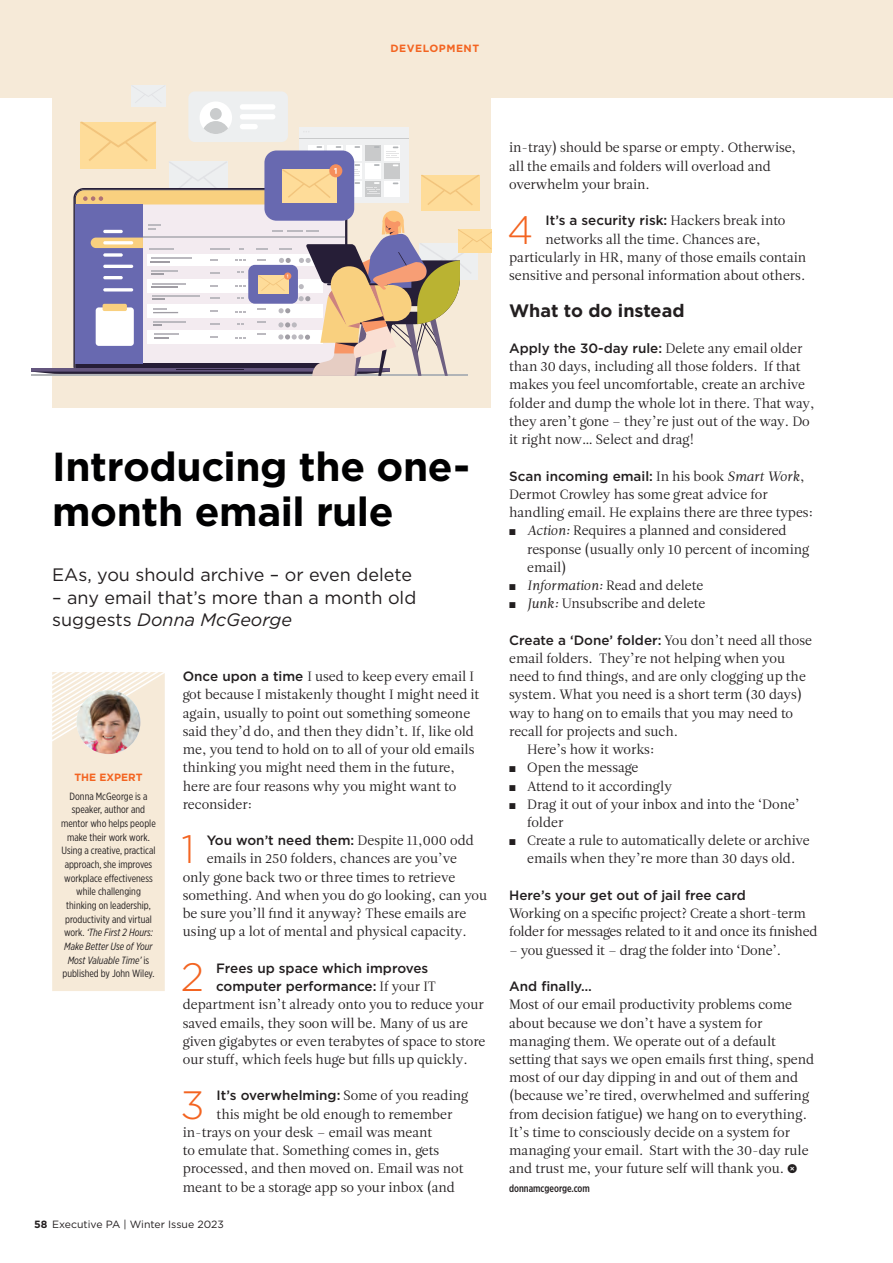
<style>
.page{position:relative;width:893px;height:1263px;background:#fff}
.page>*{position:absolute;margin:0;border:0;box-sizing:border-box;transform-origin:0 0}
.t1{font:700 40.5px/45.6px "Gotham";letter-spacing:-.01em;color:#000001}
.t2{font:300 39.6px "Gotham";color:#f36421}
.t3{font:18px/22.8px "Gotham";color:#231f20}
.t4{font:700 18px "Gotham";color:#231f20}
.t5{font:13.5px/18.3px "Leitura Two";color:#231f20}
.t6{font:500 13.5px/18.1px "Gotham";color:#231f20}
.t7{font:10.5px/13.6px "Gotham X Narrow";color:#231f20;text-align:center}
.t8{font:10.5px "Gotham";color:#231f20}
.t9{font:500 10.5px "Gotham X Narrow";color:#231f20}
.t10{font:700 10.5px "Gotham";letter-spacing:.05em;color:#f36421}
.t11{font:700 10.5px "Gotham";color:#f36421}
.s1{font-style:italic}
.s2{font-family:"Gotham";font-weight:500}
.s3{font-family:"Leitura Two";font-weight:400}
.s4{font-weight:700}
.s5{font-family:"Leitura Two";font-weight:400;font-style:italic}
</style>
<div class="page">
<div style="left:52px;top:672px;width:113px;height:319px;background:#f6ead8"></div>
<img style="left:77px;top:690px;width:63px;height:64px;border-radius:32px">
<div style="left:0;top:0;width:893px;height:98px;background:#f6ead8"></div>
<div style="left:52px;top:0;width:439px;height:408px;background:#f6ead8"></div>
<div style="left:300px;top:127px;width:109px;height:75px;background:#eff0f1"></div>
<hr style="left:300px;top:138px;width:109px;height:1px;background:#c9cacb">
<div style="left:385px;top:145px;width:15px;height:15px;background:#fff"></div>
<div style="left:365px;top:145px;width:16px;height:15px;background:#c9cacb"></div>
<div style="left:346px;top:145px;width:16px;height:15px;background:#fff"></div>
<div style="left:385px;top:163px;width:15px;height:15px;background:#c9cacb"></div>
<div style="left:365px;top:163px;width:16px;height:15px;background:#fff"></div>
<div style="left:346px;top:163px;width:16px;height:15px;background:#fff"></div>
<svg style="left:374px;top:164px;width:6px;height:2px"></svg>
<div style="left:385px;top:181px;width:15px;height:15px;background:#fff"></div>
<div style="left:365px;top:181px;width:16px;height:15px;background:#c9cacb"></div>
<div style="left:346px;top:181px;width:16px;height:15px;background:#fff"></div>
<svg style="left:386px;top:146px;width:13px;height:12px"></svg>
<svg style="left:367px;top:182px;width:13px;height:12px"></svg>
<svg style="left:75px;top:204px;width:190px;height:9px"></svg>
<div style="left:76px;top:204px;width:67px;height:160px;background:#6869b0"></div>
<div style="left:264px;top:150px;width:90px;height:71px;background:#6869b0;border-radius:12px"></div>
<div style="left:421px;top:175px;width:58px;height:36px;background:#fedc99"></div>
<svg style="left:421px;top:175px;width:58px;height:30px"></svg>
<svg style="left:75px;top:85px;width:285px;height:119px"></svg>
<div style="left:240px;top:104px;width:35px;height:6px;background:#fff;border-radius:3px"></div>
<div style="left:240px;top:114px;width:35px;height:5px;background:#fff;border-radius:3px"></div>
<div style="left:240px;top:124px;width:18px;height:5px;background:#fff;border-radius:3px"></div>
<svg style="left:382px;top:210px;width:22px;height:21px"></svg>
<svg style="left:31px;top:213px;width:460px;height:163px"></svg>
<p class="t10" style="left:391px;top:42px;width:90px">DEVELOPMENT</p>
<h1 class="t1" style="left:52px;top:443px;width:419px">Introducing the one&shy;month email rule</h1>
<h3 class="t3" style="left:52px;top:563px;width:361px">EAs, you should archive – or even delete</h3>
<h3 class="t3" style="left:52px;top:585px;width:366px">– any email that’s more than a month old suggests <span class="s1">Donna McGeorge</span></h3>
<p class="t11" style="left:74px;top:771px;width:70px">THE EXPERT</p>
<p class="t7" style="left:61px;top:789px;width:96px">Donna McGeorge is a speaker, author and mentor who helps people make their work work.<br>Using a creative, practical approach, she improves workplace effectiveness while challenging thinking on leadership, productivity and virtual work. <span class="s1">‘The First 2 Hours:<br>Make Better Use of Your<br>Most Valuable Time’</span> is published by John Wiley.</p>
<p class="t5" style="left:183px;top:667px;width:298px"><span class="s2">Once upon a time</span> I used to keep every email I got because I mistakenly thought I might need it again, usually to point out something someone said they’d do, and then they didn’t. If, like old me, you tend to hold on to all of your old emails thinking you might need them in the future, here are four reasons why you might want to reconsider:</p>
<h2 class="t2" style="left:182px;top:824px;width:15px">1</h2>
<p class="t6" style="left:207px;top:831px;width:269px">You won’t need them: <span class="s3">Despite 11,000 odd</span></p>
<p class="t5" style="left:183px;top:850px;width:306px;text-indent:24px">emails in 250 folders, chances are you’ve only gone back two or three times to retrieve something. And when you do go looking, can you be sure you’ll find it anyway? These emails are using up a lot of mental and physical capacity.</p>
<h2 class="t2" style="left:181px;top:952px;width:25px">2</h2>
<p class="t6" style="left:216px;top:959px;width:222px">Frees up space which improves computer performance: <span class="s3">If your IT</span></p>
<p class="t5" style="left:183px;top:996px;width:304px">department isn’t already onto you to reduce your saved emails, they soon will be. Many of us are given gigabytes or even terabytes of space to store our stuff, which feels huge but fills up quickly.</p>
<h2 class="t2" style="left:181px;top:1079px;width:26px">3</h2>
<p class="t6" style="left:217px;top:1086px;width:253px">It’s overwhelming: <span class="s3">Some of you reading</span></p>
<p class="t5" style="left:183px;top:1105px;width:283px;text-indent:34px">this might be old enough to remember in-trays on your desk – email was meant<br>to emulate that. Something comes in, gets processed, and then moved on. Email was not meant to be a storage app so your inbox (and</p>
<p class="t8" style="left:34px;top:1218px;width:191px"><span class="s4">58</span> Executive PA | Winter Issue 2023</p>
<p class="t5" style="left:509px;top:139px;width:288px">in-tray) should be sparse or empty. Otherwise, all the emails and folders will overload and overwhelm your brain.</p>
<h2 class="t2" style="left:507px;top:205px;width:28px">4</h2>
<p class="t6" style="left:545px;top:211px;width:242px">It’s a security risk: <span class="s3">Hackers break into</span></p>
<p class="t5" style="left:509px;top:230px;width:299px;text-indent:36px">networks all the time. Chances are, particularly in HR, many of those emails contain sensitive and personal information about others.</p>
<h3 class="t4" style="left:509px;top:298px;width:177px">What to do instead</h3>
<p class="t6" style="left:509px;top:339px;width:295px">Apply the 30-day rule: <span class="s3">Delete any email older</span></p>
<p class="t5" style="left:509px;top:358px;width:307px">than 30 days, including all those folders. If that makes you feel uncomfortable, create an archive folder and dump the whole lot in there. That way, they aren’t gone – they’re just out of the way. Do it right now… Select and drag!</p>
<p class="t6" style="left:509px;top:467px;width:297px">Scan incoming email: <span class="s3">In his book</span> <span class="s5">Smart Work</span><span class="s3">,</span></p>
<p class="t5" style="left:509px;top:485px;width:260px">Dermot Crowley has some great advice for</p>
<p class="t5" style="left:509px;top:503px;width:305px">handling email. He explains there are three types:</p>
<p class="t5" style="left:527px;top:522px;width:261px"><span class="s1">Action:</span> Requires a planned and considered</p>
<p class="t5" style="left:527px;top:540px;width:284px">response (usually only 10 percent of incoming</p>
<p class="t5" style="left:527px;top:558px;width:41px">email)</p>
<p class="t5" style="left:527px;top:576px;width:178px"><span class="s1">Information:</span> Read and delete</p>
<p class="t5" style="left:527px;top:595px;width:180px"><span class="s1">Junk:</span> Unsubscribe and delete</p>
<p class="t6" style="left:509px;top:631px;width:304px">Create a ‘Done’ folder: <span class="s3">You don’t need all those</span></p>
<p class="t5" style="left:509px;top:649px;width:277px">email folders. They’re not helping when you</p>
<p class="t5" style="left:509px;top:667px;width:298px">need to find things, and are only clogging up the</p>
<p class="t5" style="left:509px;top:686px;width:294px">system. What you need is a short term (30 days)</p>
<p class="t5" style="left:509px;top:704px;width:285px">way to hang on to emails that you may need to</p>
<p class="t5" style="left:509px;top:722px;width:170px">recall for projects and such.</p>
<p class="t5" style="left:527px;top:740px;width:129px">Here’s how it works:</p>
<p class="t5" style="left:527px;top:759px;width:113px">Open the message</p>
<p class="t5" style="left:527px;top:777px;width:146px">Attend to it accordingly</p>
<p class="t5" style="left:527px;top:795px;width:274px">Drag it out of your inbox and into the ‘Done’</p>
<p class="t5" style="left:527px;top:813px;width:38px">folder</p>
<p class="t5" style="left:527px;top:832px;width:284px">Create a rule to automatically delete or archive</p>
<p class="t5" style="left:527px;top:850px;width:270px">emails when they’re more than 30 days old.</p>
<p class="t6" style="left:509px;top:886px;width:238px">Here’s your get out of jail free card</p>
<p class="t5" style="left:509px;top:904px;width:310px">Working on a specific project? Create a short-term folder for messages related to it and once its finished</p>
<p class="t5" style="left:509px;top:941px;width:273px">– you guessed it – drag the folder into ‘Done’.</p>
<p class="t6" style="left:509px;top:977px;width:84px">And finally…</p>
<p class="t5" style="left:509px;top:996px;width:306px">Most of our email productivity problems come about because we don’t have a system for managing them. We operate out of a default setting that says we open emails first thing, spend most of our day dipping in and out of them and (because we’re tired, overwhelmed and suffering from decision fatigue) we hang on to everything.<br>It’s time to consciously decide on a system for managing your email. Start with the 30-day rule and trust me, your future self will thank you.</p>
<p class="t9" style="left:509px;top:1181px;width:82px">donnamcgeorge.com</p>
</div>
